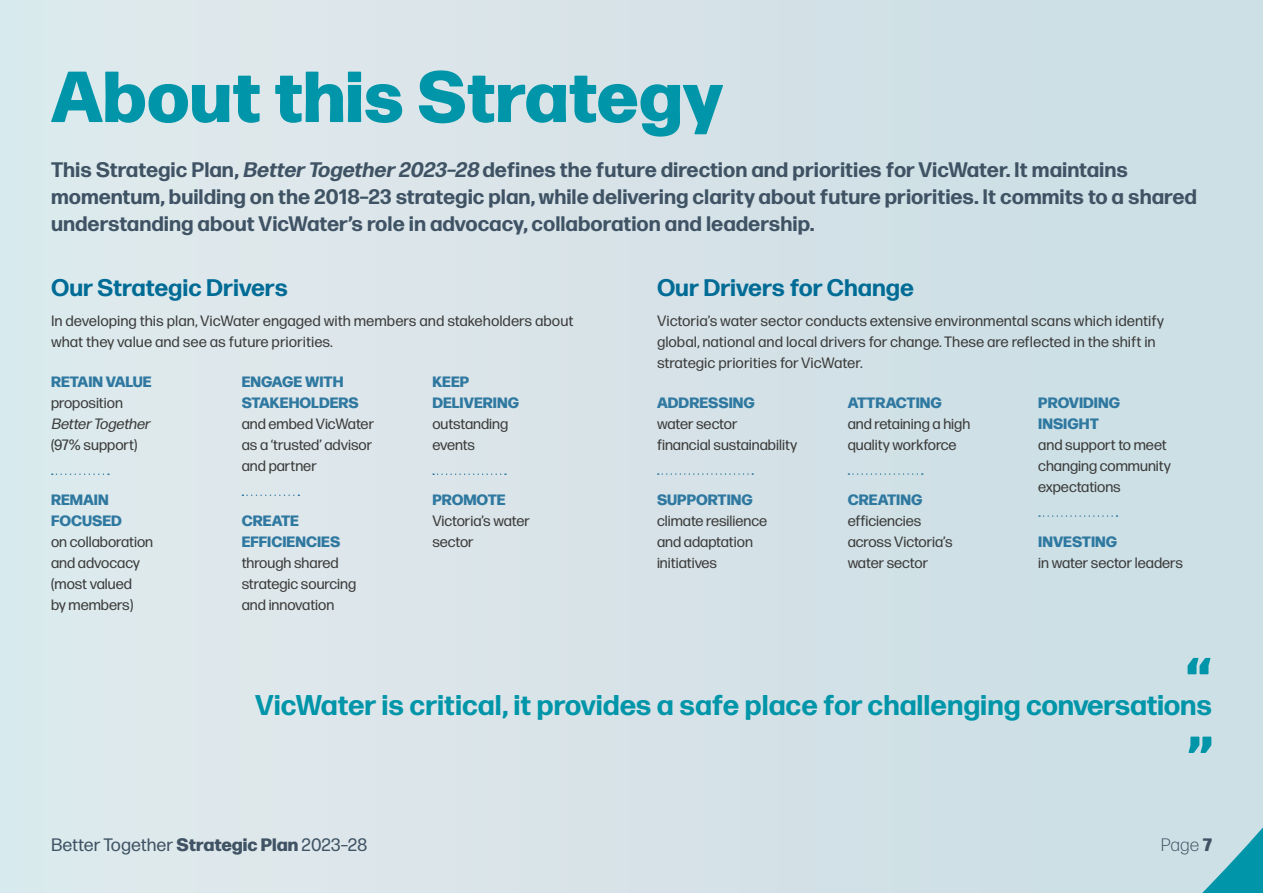
<style>
.page{position:relative;width:1263px;height:893px;background:#fff}
.page>*{position:absolute;margin:0;border:0;box-sizing:border-box;transform-origin:0 0}
.t1{font:800 72px "Forma DJR Text";color:#0095a8}
.t2{font:700 63px "Forma DJR Micro";color:#0095a8}
.t3{font:700 28.5px "Forma DJR Micro";color:#0095a8}
.t4{font:700 24px "Forma DJR Micro";color:#006c96}
.t5{font:700 21px/27px "Forma DJR Micro";color:#3f5364}
.t6{font:18px "Forma DJR Micro";color:#3f5364}
.t7{font:300 18px "Forma DJR Micro";color:#3f5364}
.t8{font:15px/21px "Forma DJR Text";color:#3c3c3b}
.t9{font:15px/21px "Forma DJR Micro";color:#3c3c3b}
.t10{font:800 15px/21px "Forma DJR Text";color:#2f78a0}
.t11{font:italic 15px "Forma DJR Text";color:#3c3c3b}
.s1{font-style:italic}
.s2{font-family:"Forma DJR Text";font-weight:800}
</style>
<div class="page">
<img style="left:0;top:0;width:1262px;height:893px">
<div style="left:996px;top:4px;width:267px;height:889px;background:#cde0e6"></div>
<svg style="left:52px;top:473px;width:57px;height:2px"></svg>
<svg style="left:242px;top:494px;width:57px;height:2px"></svg>
<svg style="left:433px;top:473px;width:73px;height:2px"></svg>
<svg style="left:658px;top:473px;width:95px;height:2px"></svg>
<svg style="left:848px;top:473px;width:75px;height:2px"></svg>
<svg style="left:1039px;top:515px;width:78px;height:2px"></svg>
<h1 class="t1" style="left:51px;top:70px;width:673px">About this Strategy</h1>
<p class="t5" style="left:51px;top:159px;width:1147px">This Strategic Plan, <span class="s1">Better Together 2023–28</span> defines the future direction and priorities for VicWater. It maintains momentum, building on the 2018–23 strategic plan, while delivering clarity about future priorities. It commits to a shared understanding about VicWater’s role in advocacy, collaboration and leadership.</p>
<h3 class="t4" style="left:51px;top:278px;width:238px">Our Strategic Drivers</h3>
<p class="t9" style="left:51px;top:312px;width:524px">In developing this plan, VicWater engaged with members and stakeholders about what they value and see as future priorities.</p>
<p class="t10" style="left:51px;top:372px;width:102px">RETAIN VALUE</p>
<p class="t8" style="left:51px;top:393px;width:73px">proposition</p>
<p class="t11" style="left:51px;top:417px;width:103px">BetterTogether</p>
<p class="t8" style="left:51px;top:435px;width:88px">(97% support)</p>
<p class="t10" style="left:242px;top:372px;width:118px">ENGAGE WITH<br>STAKEHOLDERS</p>
<p class="t8" style="left:242px;top:414px;width:134px">and embed VicWater as a ‘trusted’ advisor and partner</p>
<p class="t10" style="left:432px;top:372px;width:88px">KEEP<br>DELIVERING</p>
<p class="t8" style="left:432px;top:414px;width:77px">outstanding events</p>
<p class="t10" style="left:51px;top:490px;width:72px">REMAIN<br>FOCUSED</p>
<p class="t8" style="left:51px;top:532px;width:104px">on collaboration and advocacy (most valued<br>by members)</p>
<p class="t10" style="left:242px;top:511px;width:100px">CREATE<br>EFFICIENCIES</p>
<p class="t8" style="left:242px;top:553px;width:116px">through shared strategic sourcing and innovation</p>
<p class="t10" style="left:432px;top:490px;width:75px">PROMOTE</p>
<p class="t8" style="left:432px;top:511px;width:99px">Victoria’s water sector</p>
<h3 class="t4" style="left:657px;top:278px;width:258px">Our Drivers for Change</h3>
<p class="t9" style="left:657px;top:312px;width:508px">Victoria’s water sector conducts extensive environmental scans which identify global, national and local drivers for change. These are reflected in the shift in strategic priorities for VicWater.</p>
<p class="t10" style="left:657px;top:393px;width:99px">ADDRESSING</p>
<p class="t8" style="left:657px;top:414px;width:142px">water sector<br>financial sustainability</p>
<p class="t10" style="left:657px;top:490px;width:97px">SUPPORTING</p>
<p class="t8" style="left:657px;top:511px;width:112px">climate resilience and adaptation initiatives</p>
<p class="t10" style="left:848px;top:393px;width:96px">ATTRACTING</p>
<p class="t8" style="left:848px;top:414px;width:124px">and retaining a high quality workforce</p>
<p class="t10" style="left:848px;top:490px;width:76px">CREATING</p>
<p class="t8" style="left:848px;top:511px;width:106px">efficiencies across Victoria’s water sector</p>
<p class="t10" style="left:1038px;top:393px;width:83px">PROVIDING<br>INSIGHT</p>
<p class="t8" style="left:1038px;top:435px;width:134px">and support to meet changing community expectations</p>
<p class="t10" style="left:1038px;top:532px;width:80px">INVESTING</p>
<p class="t8" style="left:1038px;top:553px;width:146px">in water sector leaders</p>
<h2 class="t2" style="left:1186px;top:655px;width:28px">“</h2>
<h3 class="t3" style="left:255px;top:693px;width:958px">VicWater is critical, it provides a safe place for challenging conversations</h3>
<h2 class="t2" style="left:1187px;top:733px;width:28px">”</h2>
<p class="t6" style="left:51px;top:838px;width:318px">Better Together <span class="s2">Strategic Plan</span> 2023–28</p>
<p class="t7" style="left:1161px;top:838px;width:53px">Page <span class="s2">7</span></p>
</div>
